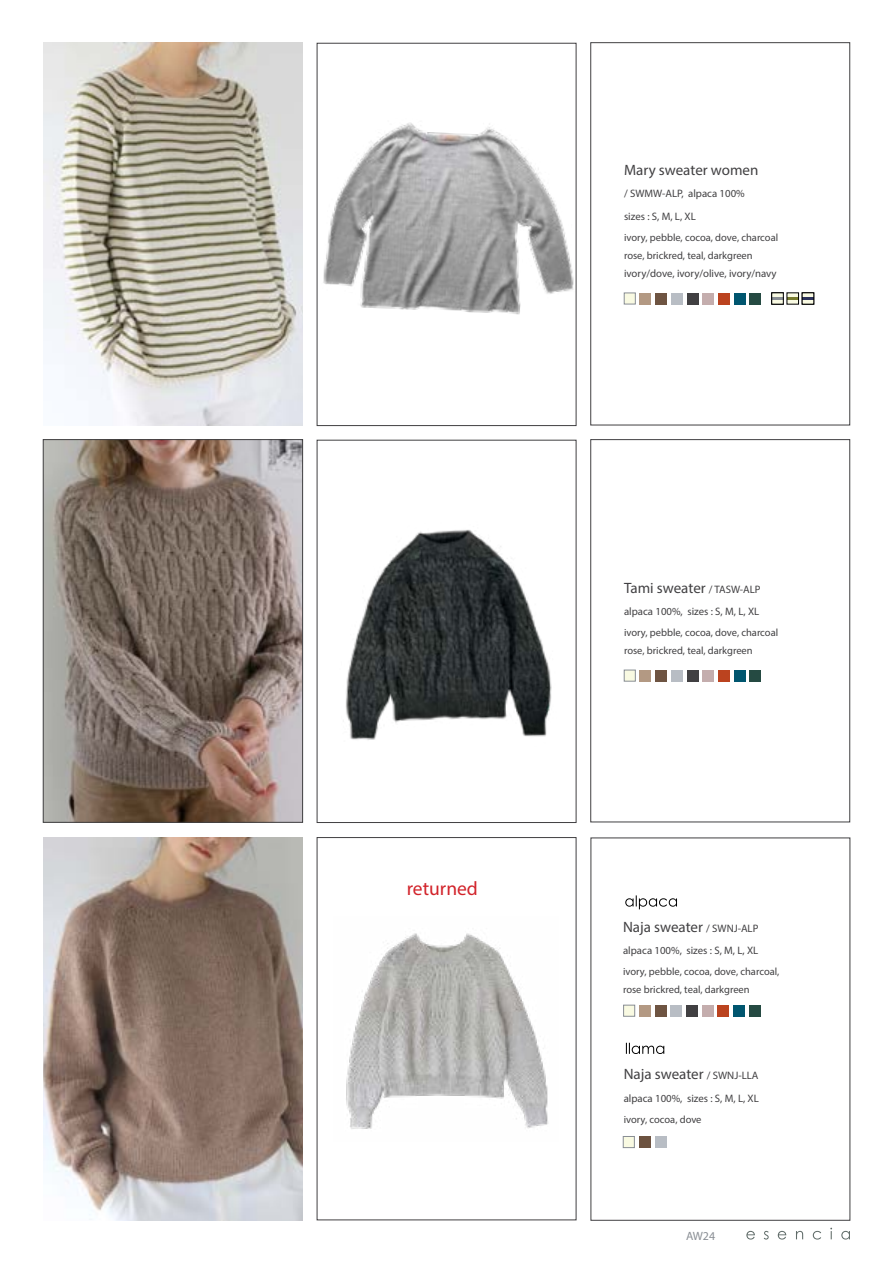
<style>
.page{position:relative;width:893px;height:1263px;background:#fff}
.page>*{position:absolute;margin:0;border:0;box-sizing:border-box;transform-origin:0 0}
.t1{font:19.5px "Myriad Pro";color:#d2232a}
.t2{font:15px "Myriad Pro";color:#414042}
.t3{font:12px "Myriad Pro";color:#898e94}
.t4{font:10.8px/22.5px "Myriad Pro";color:#414042}
.t5{font:10.5px/18px "Myriad Pro";color:#414042}
.s1{font-size:10.8px}
</style>
<div class="page">
<svg style="left:746px;top:1228px;width:104px;height:11px"></svg>
<div style="left:591px;top:42px;width:259px;height:383px;border:1px solid #414042"></div>
<img style="left:43px;top:43px;width:259px;height:382px">
<img style="left:323px;top:122px;width:251px;height:193px">
<div style="left:317px;top:43px;width:259px;height:383px;border:1px solid #414042"></div>
<img style="left:45px;top:441px;width:256px;height:379px">
<div style="left:43px;top:439px;width:260px;height:383px;border:1px solid #414042"></div>
<img style="left:345px;top:529px;width:207px;height:211px">
<div style="left:591px;top:439px;width:259px;height:383px;border:1px solid #414042"></div>
<svg style="left:772px;top:300px;width:11px;height:4px"></svg>
<svg style="left:772px;top:293px;width:11px;height:4px"></svg>
<svg style="left:802px;top:300px;width:12px;height:4px"></svg>
<svg style="left:802px;top:293px;width:12px;height:4px"></svg>
<svg style="left:787px;top:300px;width:12px;height:4px"></svg>
<svg style="left:772px;top:297px;width:42px;height:3px"></svg>
<svg style="left:787px;top:293px;width:12px;height:4px"></svg>
<div style="left:718px;top:293px;width:12px;height:11px;background:#bb431f"></div>
<div style="left:734px;top:293px;width:11px;height:11px;background:#00566f"></div>
<div style="left:640px;top:293px;width:11px;height:11px;background:#b39983"></div>
<div style="left:624px;top:293px;width:11px;height:11px;background:#f9fae2;border:1px solid #898e94"></div>
<div style="left:655px;top:293px;width:12px;height:11px;background:#6e5442"></div>
<div style="left:687px;top:293px;width:11px;height:11px;background:#414042"></div>
<div style="left:671px;top:293px;width:12px;height:11px;background:#b8bdc4"></div>
<div style="left:749px;top:293px;width:12px;height:11px;background:#254a42"></div>
<div style="left:702px;top:293px;width:12px;height:11px;background:#c4adad"></div>
<div style="left:718px;top:670px;width:12px;height:11px;background:#bb431f"></div>
<div style="left:734px;top:670px;width:11px;height:11px;background:#00566f"></div>
<div style="left:640px;top:670px;width:11px;height:11px;background:#b39983"></div>
<div style="left:624px;top:670px;width:11px;height:11px;background:#f9fae2;border:1px solid #898e94"></div>
<div style="left:655px;top:670px;width:12px;height:11px;background:#6e5442"></div>
<div style="left:687px;top:670px;width:11px;height:11px;background:#414042"></div>
<div style="left:671px;top:670px;width:12px;height:11px;background:#b8bdc4"></div>
<div style="left:749px;top:670px;width:12px;height:11px;background:#254a42"></div>
<div style="left:702px;top:670px;width:12px;height:11px;background:#c4adad"></div>
<img style="left:43px;top:838px;width:259px;height:382px">
<img style="left:346px;top:933px;width:202px;height:196px">
<div style="left:717px;top:1005px;width:12px;height:11px;background:#bb431f"></div>
<div style="left:733px;top:1005px;width:12px;height:11px;background:#00566f"></div>
<div style="left:639px;top:1005px;width:12px;height:11px;background:#b39983"></div>
<div style="left:623px;top:1005px;width:12px;height:11px;background:#f9fae2;border:1px solid #898e94"></div>
<div style="left:655px;top:1005px;width:11px;height:11px;background:#6e5442"></div>
<div style="left:686px;top:1005px;width:12px;height:11px;background:#414042"></div>
<div style="left:670px;top:1005px;width:12px;height:11px;background:#b8bdc4"></div>
<div style="left:749px;top:1005px;width:11px;height:11px;background:#254a42"></div>
<div style="left:702px;top:1005px;width:11px;height:11px;background:#c4adad"></div>
<svg style="left:625px;top:895px;width:52px;height:14px"></svg>
<div style="left:639px;top:1136px;width:12px;height:12px;background:#6c5240"></div>
<div style="left:623px;top:1136px;width:11px;height:12px;background:#f9fae2;border:1px solid #898e94"></div>
<div style="left:656px;top:1136px;width:11px;height:12px;background:#b8bdc4"></div>
<svg style="left:626px;top:1043px;width:38px;height:11px"></svg>
<h1 class="t1" style="left:407px;top:877px;width:73px">returned</h1>
<h2 class="t2" style="left:624px;top:161px;width:136px">Mary sweater women</h2>
<p class="t4" style="left:624px;top:182px;width:122px">/ SWMW-ALP, alpaca 100% sizes : S, M, L, XL</p>
<p class="t5" style="left:624px;top:228px;width:156px">ivory, pebble, cocoa, dove, charcoal rose, brickred, teal, darkgreen</p>
<p class="t4" style="left:624px;top:262px;width:154px">ivory/dove, ivory/olive, ivory/navy</p>
<h2 class="t2" style="left:624px;top:578px;width:138px">Tami sweater <span class="s1">/ TASW-ALP</span></h2>
<p class="t4" style="left:624px;top:600px;width:137px">alpaca 100%, sizes : S, M, L, XL</p>
<p class="t5" style="left:624px;top:623px;width:156px">ivory, pebble, cocoa, dove, charcoal rose, brickred, teal, darkgreen</p>
<h2 class="t2" style="left:623px;top:918px;width:137px">Naja sweater <span class="s1">/ SWNJ-ALP</span></h2>
<p class="t4" style="left:623px;top:939px;width:137px">alpaca 100%, sizes : S, M, L, XL</p>
<p class="t5" style="left:623px;top:963px;width:158px">ivory, pebble, cocoa, dove, charcoal, rose brickred, teal, darkgreen</p>
<h2 class="t2" style="left:624px;top:1065px;width:136px">Naja sweater <span class="s1">/ SWNJ-LLA</span></h2>
<p class="t4" style="left:624px;top:1086px;width:137px">alpaca 100%, sizes : S, M, L, XL</p>
<p class="t5" style="left:624px;top:1110px;width:79px">ivory, cocoa, dove</p>
<p class="t3" style="left:686px;top:1228px;width:31px">AW24</p>
</div>
